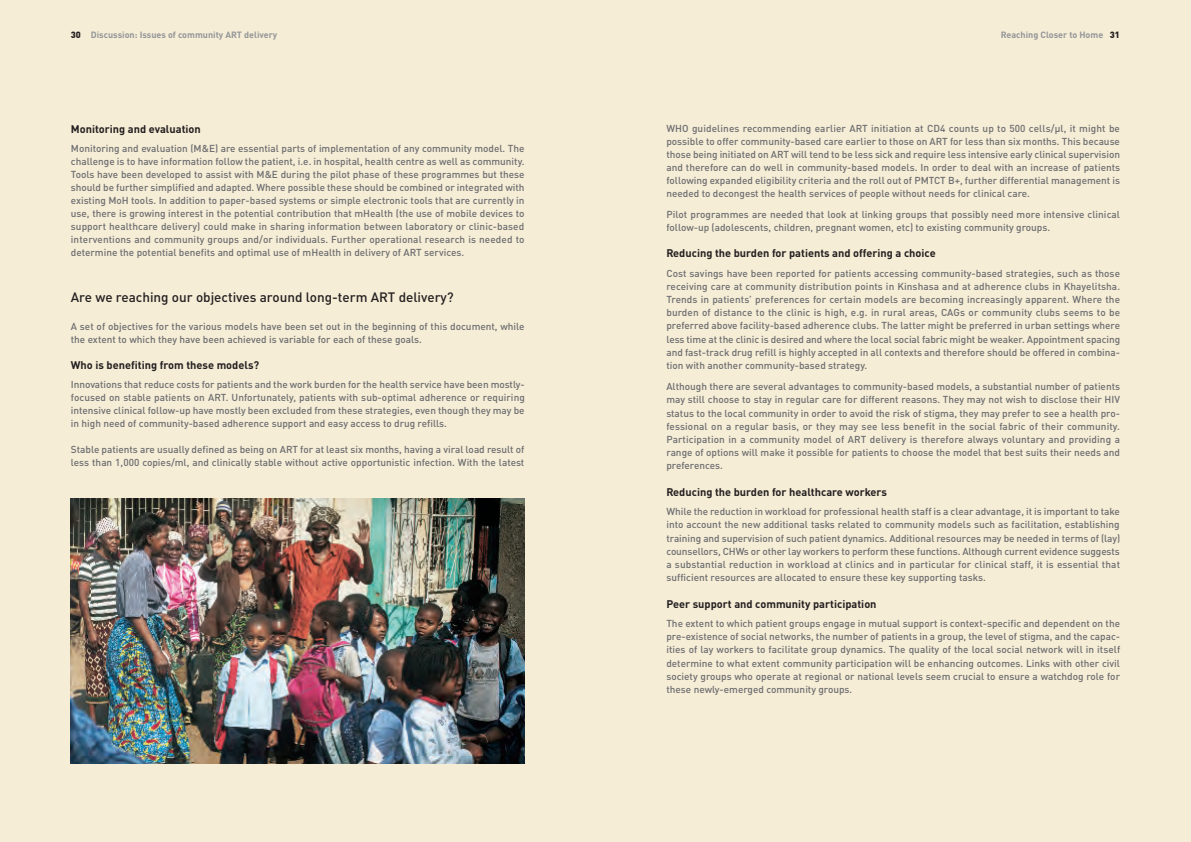
<style>
.page{position:relative;width:1191px;height:842px;background:#fff}
.page>*{position:absolute;margin:0;border:0;box-sizing:border-box;transform-origin:0 0}
.t1{font:500 13.5px "DIN Pro";color:#231f20}
.t2{font:700 11px "DIN Pro";color:#231f20}
.t3{font:500 10px/13.2px "DIN Pro";color:#6c6d70;text-align:justify}
.t4{font:700 9px "DIN Pro";color:#939598}
.s1{font-weight:900;color:#231f20}
</style>
<div class="page">
<div style="left:0;top:0;width:595px;height:842px;background:#f6edd6"></div>
<div style="left:595px;top:0;width:596px;height:842px;background:#f6edd6"></div>
<img style="left:71px;top:499px;width:453px;height:265px">
<p class="t4" style="left:71px;top:32px;width:208px"><span class="s1">30</span> Discussion: Issues of community ART delivery</p>
<p class="t2" style="left:71px;top:125px;width:131px">Monitoring and evaluation</p>
<p class="t3" style="left:71px;top:143px;width:455px">Monitoring and evaluation (M&amp;E) are essential parts of implementation of any community model. The challenge is to have information follow the patient, i.e. in hospital, health centre as well as community.<br>Tools have been developed to assist with M&amp;E during the pilot phase of these programmes but these should be further simplified and adapted. Where possible these should be combined or integrated with existing MoH tools. In addition to paper-based systems or simple electronic tools that are currently in use, there is growing interest in the potential contribution that mHealth (the use of mobile devices to support healthcare delivery) could make in sharing information between laboratory or clinic-based interventions and community groups and/or individuals. Further operational research is needed to determine the potential benefits and optimal use of mHealth in delivery of ART services.</p>
<h1 class="t1" style="left:71px;top:293px;width:384px">Are we reaching our objectives around long-term ART delivery?</h1>
<p class="t3" style="left:71px;top:321px;width:455px">A set of objectives for the various models have been set out in the beginning of this document, while the extent to which they have been achieved is variable for each of these goals.</p>
<p class="t2" style="left:71px;top:361px;width:190px">Who is benefiting from these models?</p>
<p class="t3" style="left:71px;top:379px;width:455px">Innovations that reduce costs for patients and the work burden for the health service have been mostly&shy;focused on stable patients on ART. Unfortunately, patients with sub-optimal adherence or requiring intensive clinical follow-up have mostly been excluded from these strategies, even though they may be in high need of community-based adherence support and easy access to drug refills.</p>
<p class="t3" style="left:71px;top:444px;width:455px">Stable patients are usually defined as being on ART for at least six months, having a viral load result of less than 1,000 copies/ml, and clinically stable without active opportunistic infection. With the latest</p>
<p class="t4" style="left:1001px;top:32px;width:121px">Reaching Closer to Home <span class="s1">31</span></p>
<p class="t3" style="left:666px;top:123px;width:455px">WHO guidelines recommending earlier ART initiation at CD4 counts up to 500 cells/µl, it might be possible to offer community-based care earlier to those on ART for less than six months. This because those being initiated on ART will tend to be less sick and require less intensive early clinical supervision and therefore can do well in community-based models. In order to deal with an increase of patients following expanded eligibility criteria and the roll out of PMTCT B+, further differential management is needed to decongest the health services of people without needs for clinical care.</p>
<p class="t3" style="left:666px;top:209px;width:455px">Pilot programmes are needed that look at linking groups that possibly need more intensive clinical follow-up (adolescents, children, pregnant women, etc) to existing community groups.</p>
<p class="t2" style="left:666px;top:250px;width:271px">Reducing the burden for patients and offering a choice</p>
<p class="t3" style="left:666px;top:267px;width:455px">Cost savings have been reported for patients accessing community-based strategies, such as those receiving care at community distribution points in Kinshasa and at adherence clubs in Khayelitsha.<br>Trends in patients’ preferences for certain models are becoming increasingly apparent. Where the burden of distance to the clinic is high, e.g. in rural areas, CAGs or community clubs seems to be preferred above facility-based adherence clubs. The latter might be preferred in urban settings where less time at the clinic is desired and where the local social fabric might be weaker. Appointment spacing and fast-track drug refill is highly accepted in all contexts and therefore should be offered in combina&shy;tion with another community-based strategy.</p>
<p class="t3" style="left:666px;top:381px;width:455px">Although there are several advantages to community-based models, a substantial number of patients may still choose to stay in regular care for different reasons. They may not wish to disclose their HIV status to the local community in order to avoid the risk of stigma, they may prefer to see a health pro&shy;fessional on a regular basis, or they may see less benefit in the social fabric of their community.<br>Participation in a community model of ART delivery is therefore always voluntary and providing a range of options will make it possible for patients to choose the model that best suits their needs and preferences.</p>
<p class="t2" style="left:666px;top:488px;width:222px">Reducing the burden for healthcare workers</p>
<p class="t3" style="left:666px;top:506px;width:455px">While the reduction in workload for professional health staff is a clear advantage, it is important to take into account the new additional tasks related to community models such as facilitation, establishing training and supervision of such patient dynamics. Additional resources may be needed in terms of (lay) counsellors, CHWs or other lay workers to perform these functions. Although current evidence suggests a substantial reduction in workload at clinics and in particular for clinical staff, it is essential that sufficient resources are allocated to ensure these key supporting tasks.</p>
<p class="t2" style="left:666px;top:600px;width:212px">Peer support and community participation</p>
<p class="t3" style="left:666px;top:618px;width:455px">The extent to which patient groups engage in mutual support is context-specific and dependent on the pre-existence of social networks, the number of patients in a group, the level of stigma, and the capac&shy;ities of lay workers to facilitate group dynamics. The quality of the local social network will in itself determine to what extent community participation will be enhancing outcomes. Links with other civil society groups who operate at regional or national levels seem crucial to ensure a watchdog role for these newly-emerged community groups.</p>
</div>
